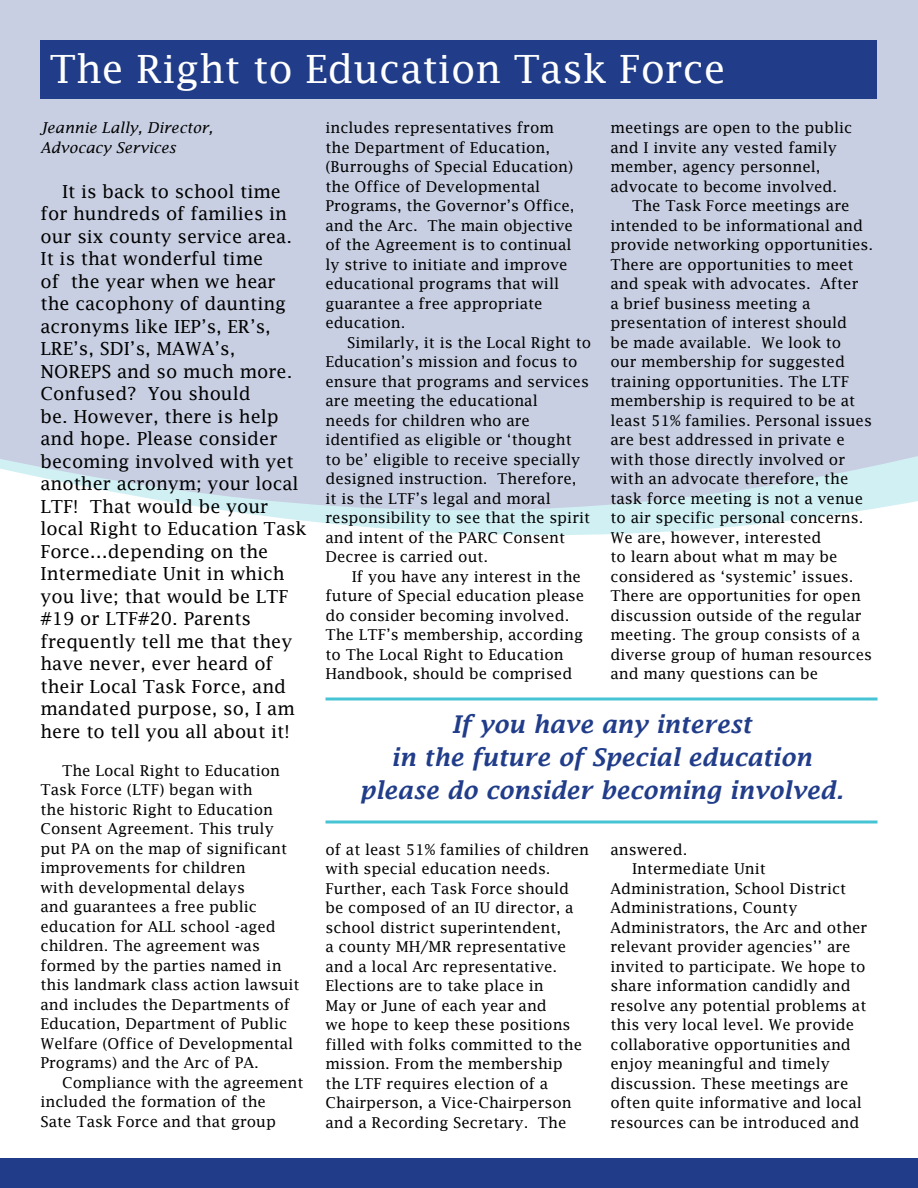
<style>
.page{position:relative;width:918px;height:1188px;background:#fff}
.page>*{position:absolute;margin:0;border:0;box-sizing:border-box;transform-origin:0 0}
.t1{font:39px "Lucida Fax";color:#fff}
.t2{font:italic 600 24px/33px "Lucida Fax";color:#213d8a;text-align:center}
.t3{font:18px/22.5px "Lucida Fax";color:#000}
.t4{font:15px/19.5px "Lucida Fax";color:#000}
.t5{font:italic 15px/19.5px "Lucida Fax";color:#000}
</style>
<div class="page">
<svg style="left:0;top:0;width:918px;height:535px;fill:#c8cfe2"></svg>
<div style="left:40px;top:40px;width:838px;height:59px;background:#213d8a"></div>
<div style="left:0;top:1159px;width:918px;height:29px;background:#213d8a"></div>
<hr style="left:326px;top:698px;width:552px;height:2px;background:#46c4d4">
<svg style="left:326px;top:820px;width:552px;height:4px;fill:#a2e1e9"></svg>
<h1 class="t1" style="left:50px;top:45px;width:678px">The Right to Education Task Force</h1>
<p class="t4" style="left:326px;top:118px;width:251px">includes representatives from the Department of Education, (Burroughs of Special Education) the Office of Developmental<br>Programs, the Governor’s Office, and the Arc. The main objective of the Agreement is to continual ly strive to initiate and improve educational programs that will guarantee a free appropriate education.</p>
<p class="t4" style="left:326px;top:332px;width:267px;text-indent:22px">Similarly, it is the Local Right to<br>Education’s mission and focus to ensure that programs and services are meeting the educational<br>needs for children who are identified as eligible or ‘thought<br>to be’ eligible to receive specially designed instruction. Therefore, it is the LTF’s legal and moral responsibility to see that the spirit and intent of the PARC Consent<br>Decree is carried out.</p>
<p class="t4" style="left:326px;top:566px;width:260px;text-indent:26px">If you have any interest in the future of Special education please do consider becoming involved.<br>The LTF’s membership, according to The Local Right to Education<br>Handbook, should be comprised</p>
<p class="t5" style="left:40px;top:118px;width:174px">Jeannie Lally, Director,<br>Advocacy Services</p>
<p class="t3" style="left:40px;top:180px;width:268px;text-indent:22px">It is back to school time for hundreds of families in our six county service area.<br>It is that wonderful time<br>of the year when we hear the cacophony of daunting acronyms like IEP’s, ER’s,<br>LRE’s, SDI’s, MAWA’s,<br>NOREPS and so much more.<br>Confused? You should<br>be. However, there is help and hope. Please consider becoming involved with yet another acronym; your local<br>LTF! That would be your local Right to Education Task<br>Force…depending on the<br>Intermediate Unit in which you live; that would be LTF #19 or LTF#20. Parents frequently tell me that they have never, ever heard of their Local Task Force, and mandated purpose, so, I am here to tell you all about it!</p>
<p class="t4" style="left:40px;top:760px;width:261px;text-indent:22px">The Local Right to Education<br>Task Force (LTF) began with<br>the historic Right to Education<br>Consent Agreement. This truly put PA on the map of significant improvements for children<br>with developmental delays<br>and guarantees a free public education for ALL school -aged children. The agreement was formed by the parties named in this landmark class action lawsuit and includes the Departments of<br>Education, Department of Public<br>Welfare (Office of Developmental<br>Programs) and the Arc of PA.</p>
<p class="t4" style="left:40px;top:1072px;width:265px;text-indent:22px">Compliance with the agreement included the formation of the<br>Sate Task Force and that group</p>
<p class="t4" style="left:610px;top:118px;width:243px">meetings are open to the public and I invite any vested family member, agency personnel, advocate to become involved.</p>
<p class="t4" style="left:610px;top:196px;width:264px;text-indent:22px">The Task Force meetings are intended to be informational and provide networking opportunities.<br>There are opportunities to meet and speak with advocates. After<br>a brief business meeting a presentation of interest should<br>be made available. We look to<br>our membership for suggested training opportunities. The LTF membership is required to be at least 51% families. Personal issues are best addressed in private e with those directly involved or with an advocate therefore, the task force meeting is not a venue to air specific personal concerns.<br>We are, however, interested<br>to learn about what m may be considered as ‘systemic’ issues.<br>There are opportunities for open discussion outside of the regular meeting. The group consists of a diverse group of human resources and many questions can be</p>
<h2 class="t2" style="left:359px;top:707px;width:486px">If you have any interest<br>in the future of Special education please do consider becoming involved.</h2>
<p class="t4" style="left:326px;top:839px;width:265px">of at least 51% families of children with special education needs.<br>Further, each Task Force should be composed of an IU director, a school district superintendent,<br>a county MH/MR representative and a local Arc representative.<br>Elections are to take place in<br>May or June of each year and<br>we hope to keep these positions filled with folks committed to the mission. From the membership the LTF requires election of a<br>Chairperson, a Vice-Chairperson and a Recording Secretary. The</p>
<p class="t4" style="left:610px;top:839px;width:78px">answered.</p>
<p class="t4" style="left:632px;top:859px;width:135px">Intermediate Unit</p>
<p class="t4" style="left:610px;top:878px;width:237px">Administration, School District</p>
<p class="t4" style="left:610px;top:898px;width:188px">Administrations, County</p>
<p class="t4" style="left:610px;top:917px;width:258px">Administrators, the Arc and other</p>
<p class="t4" style="left:610px;top:937px;width:242px">relevant provider agencies’’ are</p>
<p class="t4" style="left:610px;top:956px;width:257px">invited to participate. We hope to</p>
<p class="t4" style="left:610px;top:976px;width:242px">share information candidly and</p>
<p class="t4" style="left:610px;top:995px;width:257px">resolve any potential problems at</p>
<p class="t4" style="left:610px;top:1015px;width:245px">this very local level. We provide</p>
<p class="t4" style="left:610px;top:1034px;width:242px">collaborative opportunities and</p>
<p class="t4" style="left:610px;top:1054px;width:221px">enjoy meaningful and timely</p>
<p class="t4" style="left:610px;top:1073px;width:240px">discussion. These meetings are</p>
<p class="t4" style="left:610px;top:1093px;width:253px">often quite informative and local</p>
<p class="t4" style="left:610px;top:1112px;width:250px">resources can be introduced and</p>
</div>
